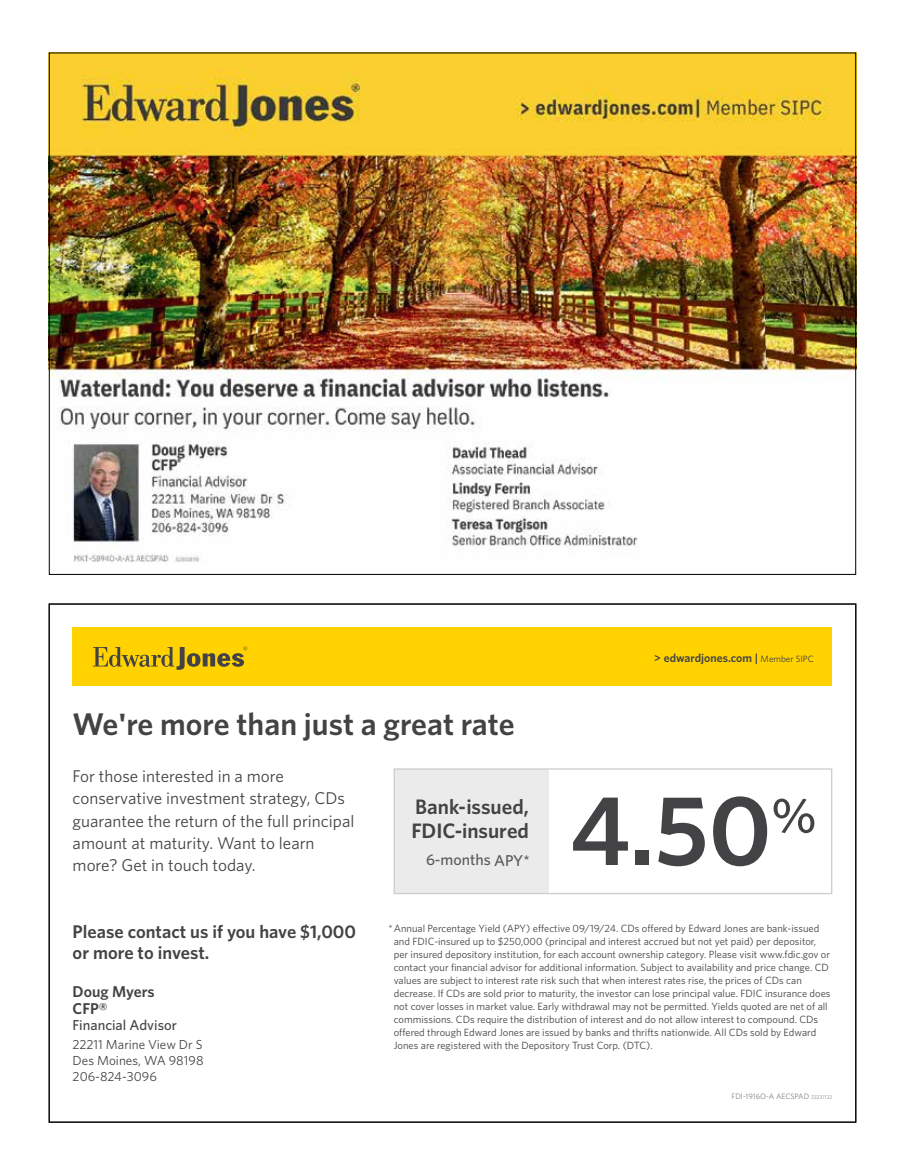
<style>
.page{position:relative;width:905px;height:1175px;background:#fff}
.page>*{position:absolute;margin:0;border:0;box-sizing:border-box;transform-origin:0 0}
.t1{font:600 99.45px "Whitney";color:#434345}
.t2{font:500 49.95px "Whitney";color:#434345}
.t3{font:600 31.35px "Whitney";color:#434345}
.t4{font:600 21px/24.9px "Whitney";color:#434345}
.t5{font:600 18.3px/21px "Whitney";color:#434345}
.t6{font:16.95px/22.2px "Whitney";color:#434345}
.t7{font:600 15.75px/16.4px "Whitney";color:#434345}
.t8{font:500 15.75px "Whitney";color:#58595b}
.t9{font:500 14.4px "Whitney";color:#434345}
.t10{font:13.05px/15.8px "Whitney";color:#434345;text-align:justify}
.t11{font:600 11.85px "Whitney";color:#434345}
.t12{font:10.5px/13px "Whitney";color:#434345}
.t13{font:7.8px "Whitney";color:#808285}
.s1{font-weight:400;font-size:9.15px}
.s2{font-size:5.25px}
</style>
<div class="page">
<div style="left:73px;top:627px;width:759px;height:59px;background:#ffd200"></div>
<div style="left:394px;top:769px;width:154px;height:124px;background:#ebebec"></div>
<div style="left:393px;top:768px;width:439px;height:126px;border:1px solid #cbcdce"></div>
<svg style="left:93px;top:646px;width:154px;height:24px"></svg>
<img style="left:51px;top:55px;width:803px;height:507px">
<h3 class="t3" style="left:73px;top:705px;width:443px">We're more than just a great rate</h3>
<h3 class="t6" style="left:73px;top:764px;width:283px">For those interested in a more conservative investment strategy, CDs guarantee the return of the full principal amount at maturity. Want to learn more? Get in touch today.</h3>
<h3 class="t4" style="left:411px;top:793px;width:119px">Bank-issued,<br>FDIC-insured</h3>
<h3 class="t8" style="left:426px;top:849px;width:105px">6-months APY*</h3>
<p class="t11" style="left:654px;top:650px;width:161px">&gt; edwardjones.com | <span class="s1">Member SIPC</span></p>
<h1 class="t1" style="left:570px;top:770px;width:203px">4.50</h1>
<h2 class="t2" style="left:771px;top:782px;width:47px">%</h2>
<h3 class="t5" style="left:73px;top:920px;width:285px">Please contact us if you have $1,000 or more to invest.</h3>
<h3 class="t7" style="left:72px;top:983px;width:84px">Doug Myers<br>CFP®</h3>
<h3 class="t9" style="left:73px;top:1015px;width:106px">Financial Advisor</h3>
<p class="t10" style="left:73px;top:1036px;width:132px">22211 Marine View Dr S Des Moines, WA 98198<br>206-824-3096</p>
<p class="t12" style="left:394px;top:921px;width:438px;text-indent:-5px">*Annual Percentage Yield (APY) effective 09/19/24. CDs offered by Edward Jones are bank-issued and FDIC-insured up to $250,000 (principal and interest accrued but not yet paid) per depositor, per insured depository institution, for each account ownership category. Please visit www.fdic.gov or contact your financial advisor for additional information. Subject to availability and price change. CD values are subject to interest rate risk such that when interest rates rise, the prices of CDs can decrease. If CDs are sold prior to maturity, the investor can lose principal value. FDIC insurance does not cover losses in market value. Early withdrawal may not be permitted. Yields quoted are net of all commissions. CDs require the distribution of interest and do not allow interest to compound. CDs offered through Edward Jones are issued by banks and thrifts nationwide. All CDs sold by Edward Jones are registered with the Depository Trust Corp. (DTC).</p>
<p class="t13" style="left:731px;top:1091px;width:102px">FDI-1916O-A AECSPAD <span class="s2">23237122</span></p>
</div>
